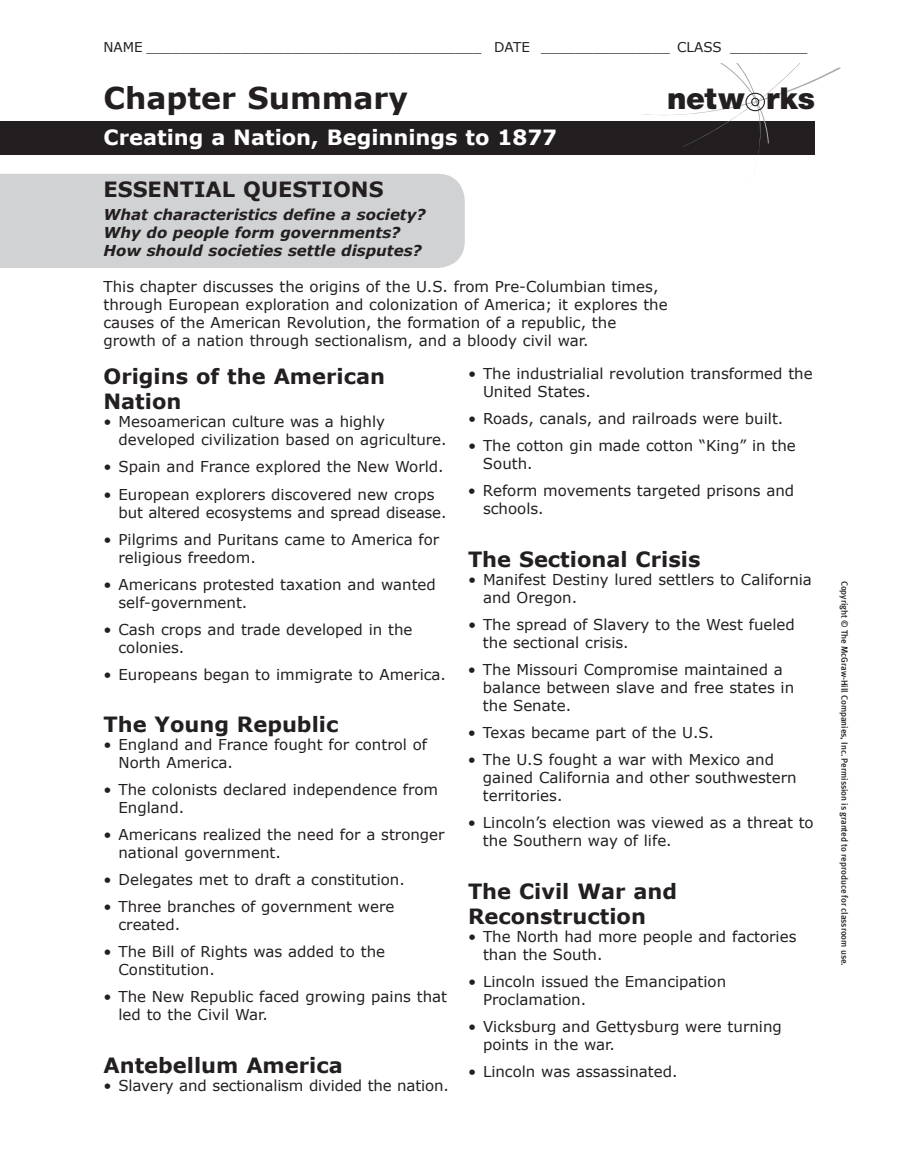
<style>
.page{position:relative;width:918px;height:1175px;background:#fff}
.page>*{position:absolute;margin:0;border:0;box-sizing:border-box;transform-origin:0 0}
.t1{font:900 30.15px "Helvetica Neue LT Std";color:#231f20}
.t2{font:700 30px "Verdana";color:#231f20}
.t3{font:700 21px/25.5px "Verdana";color:#231f20}
.t4{font:700 21px "Verdana";color:#fff}
.t5{font:15px/18px "Verdana";color:#231f20}
.t6{font:italic 700 15px/18px "Verdana";color:#231f20}
.t7{font:13.5px "Verdana";color:#231f20}
.t8{font:500 9px "Meta LF";letter-spacing:-.005em;color:#231f20}
</style>
<div class="page">
<div style="left:0;top:122px;width:814px;height:32px;background:#231f20"></div>
<svg style="left:640px;top:63px;width:201px;height:92px"></svg>
<div style="left:0;top:174px;width:465px;height:94px;background:#d1d2d4"></div>
<p class="t7" style="left:104px;top:39px;width:701px">Name________________________________________ Date________________ CLASS__________</p>
<h2 class="t2" style="left:104px;top:79px;width:306px">Chapter Summary</h2>
<h3 class="t4" style="left:104px;top:124px;width:455px">Creating a Nation, Beginnings to 1877</h3>
<h1 class="t1" style="left:667px;top:81px;width:150px">netw rks</h1>
<h3 class="t3" style="left:104px;top:177px;width:282px">ESSENTIAL QUESTIONS</h3>
<p class="t6" style="left:104px;top:205px;width:324px">What characteristics define a society?<br>Why do people form governments?<br>How should societies settle disputes?</p>
<p class="t5" style="left:103px;top:278px;width:566px">This chapter discusses the origins of the U.S. from Pre-Columbian times, through European exploration and colonization of America; it explores the causes of the American Revolution, the formation of a republic, the growth of a nation through sectionalism, and a bloody civil war.</p>
<h3 class="t3" style="left:104px;top:364px;width:283px">Origins of the American<br>Nation</h3>
<p class="t5" style="left:118px;top:413px;width:330px;text-indent:-15px">• Mesoamerican culture was a highly developed civilization based on agriculture.</p>
<p class="t5" style="left:103px;top:458px;width:342px">• Spain and France explored the New World.</p>
<p class="t5" style="left:118px;top:485px;width:330px;text-indent:-15px">• European explorers discovered new crops but altered ecosystems and spread disease.</p>
<p class="t5" style="left:119px;top:530px;width:322px;text-indent:-15px">• Pilgrims and Puritans came to America for religious freedom.</p>
<p class="t5" style="left:119px;top:575px;width:319px;text-indent:-15px">• Americans protested taxation and wanted self-government.</p>
<p class="t5" style="left:118px;top:620px;width:296px;text-indent:-15px">• Cash crops and trade developed in the colonies.</p>
<p class="t5" style="left:103px;top:665px;width:344px">• Europeans began to immigrate to America.</p>
<h3 class="t3" style="left:104px;top:712px;width:236px">The Young Republic</h3>
<p class="t5" style="left:119px;top:736px;width:310px;text-indent:-15px">• England and France fought for control of<br>North America.</p>
<p class="t5" style="left:119px;top:781px;width:321px;text-indent:-15px">• The colonists declared independence from<br>England.</p>
<p class="t5" style="left:118px;top:826px;width:328px;text-indent:-15px">• Americans realized the need for a stronger national government.</p>
<p class="t5" style="left:103px;top:871px;width:303px">• Delegates met to draft a constitution.</p>
<p class="t5" style="left:118px;top:898px;width:278px;text-indent:-15px">• Three branches of government were created.</p>
<p class="t5" style="left:118px;top:943px;width:268px;text-indent:-15px">• The Bill of Rights was added to the<br>Constitution.</p>
<p class="t5" style="left:118px;top:988px;width:330px;text-indent:-15px">• The New Republic faced growing pains that led to the Civil War.</p>
<h3 class="t3" style="left:104px;top:1052px;width:241px">Antebellum America</h3>
<p class="t5" style="left:104px;top:1076px;width:347px">• Slavery and sectionalism divided the nation.</p>
<p class="t5" style="left:483px;top:365px;width:331px;text-indent:-15px">• The industrialial revolution transformed the<br>United States.</p>
<p class="t5" style="left:468px;top:410px;width:317px">• Roads, canals, and railroads were built.</p>
<p class="t5" style="left:483px;top:437px;width:314px;text-indent:-15px">• The cotton gin made cotton “King” in the<br>South.</p>
<p class="t5" style="left:483px;top:482px;width:313px;text-indent:-15px">• Reform movements targeted prisons and schools.</p>
<h3 class="t3" style="left:468px;top:546px;width:234px">The Sectional Crisis</h3>
<p class="t5" style="left:483px;top:570px;width:331px;text-indent:-15px">• M anifest Destiny lured settlers to California and Oregon.</p>
<p class="t5" style="left:483px;top:615px;width:313px;text-indent:-15px">• The spread of Slavery to the West fueled the sectional crisis.</p>
<p class="t5" style="left:483px;top:660px;width:313px;text-indent:-15px">• The M issouri Compromise maintained a balance between slave and free states in the Senate.</p>
<p class="t5" style="left:468px;top:723px;width:248px">• Texas became part of the U.S.</p>
<p class="t5" style="left:483px;top:750px;width:315px;text-indent:-15px">• The U.S fought a war with Mexico and gained California and other southwestern territories.</p>
<p class="t5" style="left:483px;top:813px;width:332px;text-indent:-15px">• Lincoln’s election was viewed as a threat to the Southern way of life.</p>
<h3 class="t3" style="left:468px;top:878px;width:211px">The Civil War and<br>Reconstruction</h3>
<p class="t5" style="left:483px;top:927px;width:315px;text-indent:-15px">• The North had more people and factories than the South.</p>
<p class="t5" style="left:483px;top:972px;width:245px;text-indent:-15px">• Lincoln issued the Emancipation<br>Proclamation.</p>
<p class="t5" style="left:483px;top:1017px;width:300px;text-indent:-15px">• Vicksburg and Gettysburg were turning points in the war.</p>
<p class="t5" style="left:468px;top:1062px;width:211px">• Lincoln was assassinated.</p>
<p class="t8" style="left:850px;top:581px;width:386px;rotate:90deg">Copyright © The McGraw-Hill Companies, Inc. Permission is granted to reproduce for classroom use.</p>
</div>
